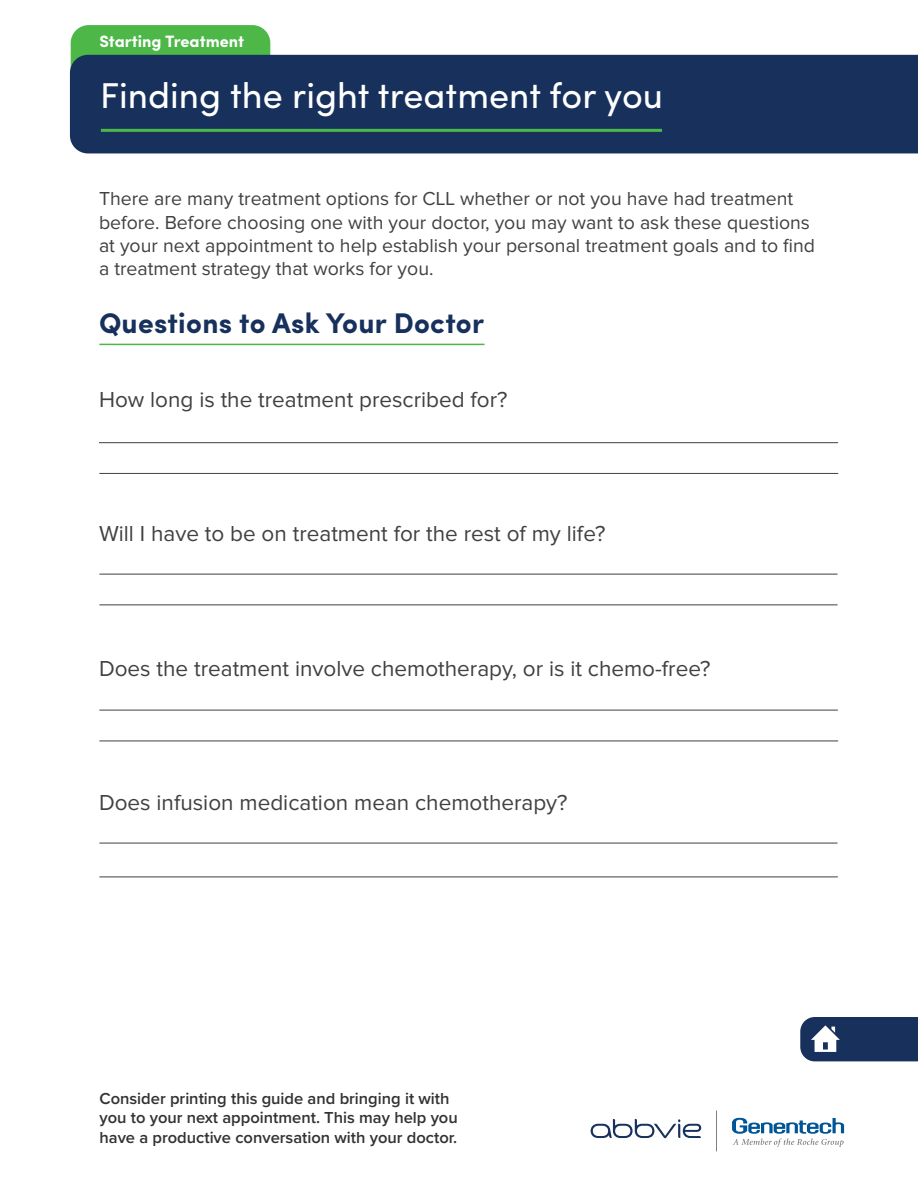
<style>
.page{position:relative;width:918px;height:1188px;background:#fff}
.page>*{position:absolute;margin:0;border:0;box-sizing:border-box;transform-origin:0 0}
.t1{font:36px "Sofia Pro";color:#fff}
.t2{font:700 28.5px "Sofia Pro";letter-spacing:.01em;color:#17315c}
.t3{font:22.5px "Proxima Nova";color:#414042}
.t4{font:19.5px/23.4px "Proxima Nova";color:#414042}
.t5{font:600 16.5px/19.8px "Proxima Nova";color:#333132}
.t6{font:700 16.5px "Sofia Pro";color:#fff}
</style>
<div class="page">
<div style="left:71px;top:25px;width:199px;height:106px;background:#4db748;border-radius:18px"></div>
<div style="left:70px;top:55px;width:848px;height:98px;background:#17315c"></div>
<hr style="left:99px;top:344px;width:385px;height:1px;background:#4db748">
<hr style="left:99px;top:442px;width:739px;height:1px;background:#414042">
<hr style="left:99px;top:574px;width:739px;height:1px;background:#414042">
<hr style="left:99px;top:473px;width:739px;height:1px;background:#414042">
<hr style="left:99px;top:605px;width:739px;height:1px;background:#414042">
<hr style="left:99px;top:710px;width:739px;height:1px;background:#414042">
<hr style="left:99px;top:843px;width:739px;height:1px;background:#414042">
<hr style="left:99px;top:741px;width:739px;height:1px;background:#414042">
<hr style="left:99px;top:877px;width:739px;height:1px;background:#414042">
<svg style="left:800px;top:1017px;width:118px;height:44px"></svg>
<svg style="left:591px;top:1119px;width:110px;height:19px"></svg>
<hr style="left:716px;top:1111px;width:1px;height:40px;background:#7e8083">
<svg style="left:732px;top:1118px;width:112px;height:29px"></svg>
<hr style="left:101px;top:129px;width:561px;height:3px;background:#4db748">
<p class="t6" style="left:99px;top:29px;width:146px">Starting Treatment</p>
<h1 class="t1" style="left:100px;top:69px;width:564px">Finding the right treatment for you</h1>
<p class="t4" style="left:99px;top:187px;width:718px">There are many treatment options for CLL whether or not you have had treatment before. Before choosing one with your doctor, you may want to ask these questions at your next appointment to help establish your personal treatment goals and to find a treatment strategy that works for you.</p>
<h2 class="t2" style="left:99px;top:301px;width:387px">Questions to Ask Your Doctor</h2>
<p class="t3" style="left:99px;top:387px;width:410px">How long is the treatment prescribed for?</p>
<p class="t3" style="left:99px;top:521px;width:508px">Will I have to be on treatment for the rest of my life?</p>
<p class="t3" style="left:99px;top:656px;width:613px">Does the treatment involve chemotherapy, or is it chemo-free?</p>
<p class="t3" style="left:99px;top:790px;width:470px">Does infusion medication mean chemotherapy?</p>
<p class="t5" style="left:99px;top:1088px;width:360px">Consider printing this guide and bringing it with you to your next appointment. This may help you have a productive conversation with your doctor.</p>
</div>
